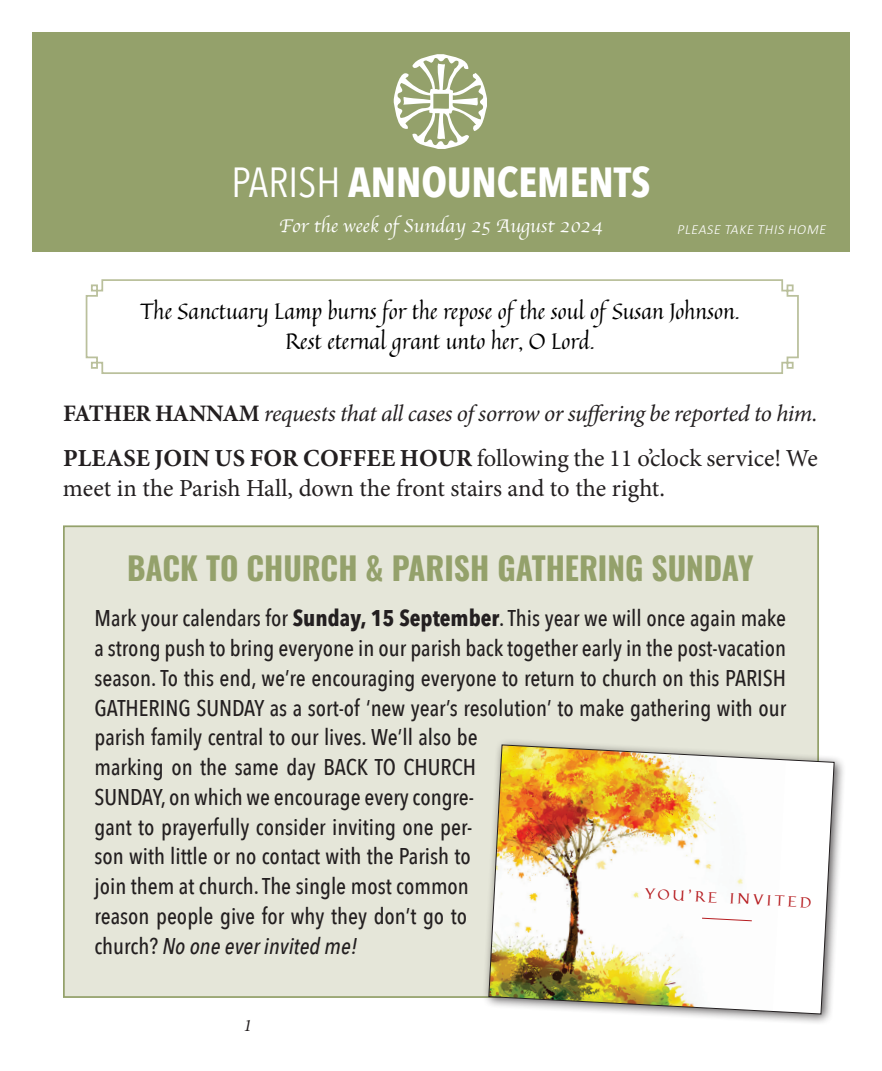
<style>
.page{position:relative;width:882px;height:1071px;background:#fff}
.page>*{position:absolute;margin:0;border:0;box-sizing:border-box;transform-origin:0 0}
.t1{font:700 42px "Avenir Next Condensed";color:#fff}
.t2{font:700 31.5px "Oswald";color:#94a16b}
.t3{font:24.5px/29.8px "Minion Pro";color:#231f20}
.t4{font:italic 23.62px "Minion Pro";letter-spacing:-.02em;color:#231f20}
.t5{font:500 22.75px/29.8px "Avenir Next Condensed";color:#231f20}
.t6{font:21.88px/29.8px "Quintessential";color:#000;text-align:center}
.t7{font:19.25px "Apple Chancery";color:#fff}
.t8{font:italic 17.5px "Minion Pro";color:#231f20}
.t9{font:15.75px "Pfeffer Mediaeval";color:#b61c20}
.t10{font:italic 300 14px "Calibri";color:#fff}
.s1{font-weight:400}
.s2{font-weight:700;font-style:normal}
.s3{font-weight:700}
.s4{font-style:italic}
</style>
<div class="page">
<div style="left:63px;top:525px;width:756px;height:473px;background:#e5e6d9;border:2px solid #94a16b"></div>
<div style="left:32px;top:32px;width:818px;height:220px;background:#94a16b"></div>
<svg style="left:394px;top:54px;width:93px;height:95px"></svg>
<svg style="left:85px;top:279px;width:714px;height:95px"></svg>
<div style="left:482px;top:738px;width:364px;height:288px;background:#231f20;opacity:.75"></div>
<img style="left:488px;top:744px;width:347px;height:270px">
<h1 class="t1" style="left:231px;top:157px;width:421px"><span class="s1">PARISH</span> ANNOUNCEMENTS</h1>
<p class="t7" style="left:279px;top:211px;width:325px">For the week of Sunday 25 August 2024</p>
<p class="t10" style="left:677px;top:221px;width:153px">PLEASE TAKE THIS HOME</p>
<p class="t6" style="left:140px;top:296px;width:601px">The Sanctuary Lamp burns for the repose of the soul of Susan Johnson.<br>Rest eternal grant unto her, O Lord.</p>
<p class="t4" style="left:63px;top:397px;width:756px"><span class="s2">FATHER HANNAM</span> requests that all cases of sorrow or suffering be reported to him.</p>
<p class="t3" style="left:63px;top:444px;width:756px"><span class="s3">PLEASE JOIN US FOR COFFEE HOUR</span> following the 11 o’clock service! We meet in the Parish Hall, down the front stairs and to the right.</p>
<h2 class="t2" style="left:127px;top:552px;width:628px">BACK TO CHURCH &amp; PARISH GATHERING SUNDAY</h2>
<p class="t5" style="left:94px;top:603px;width:693px">Mark your calendars for <span class="s3">Sunday, 15 September</span>. This year we will once again make a strong push to bring everyone in our parish back together early in the post-vacation season. To this end, we’re encouraging everyone to return to church on this PARISH GATHERING SUNDAY as a sort-of ‘new year’s resolution’ to make gathering with our parish family central to our lives. We’ll also be<br>marking on the same day BACK TO CHURCH<br>SUNDAY, on which we encourage every congre-<br>gant to prayerfully consider inviting one per-<br>son with little or no contact with the Parish to<br>join them at church. The single most common<br>reason people give for why they don’t go to<br>church? <span class="s4">No one ever invited me!</span></p>
<p class="t9" style="left:646px;top:884px;width:168px;rotate:3deg">YOU’RE INVITED</p>
<p class="t8" style="left:243px;top:1013px;width:10px">1</p>
</div>
